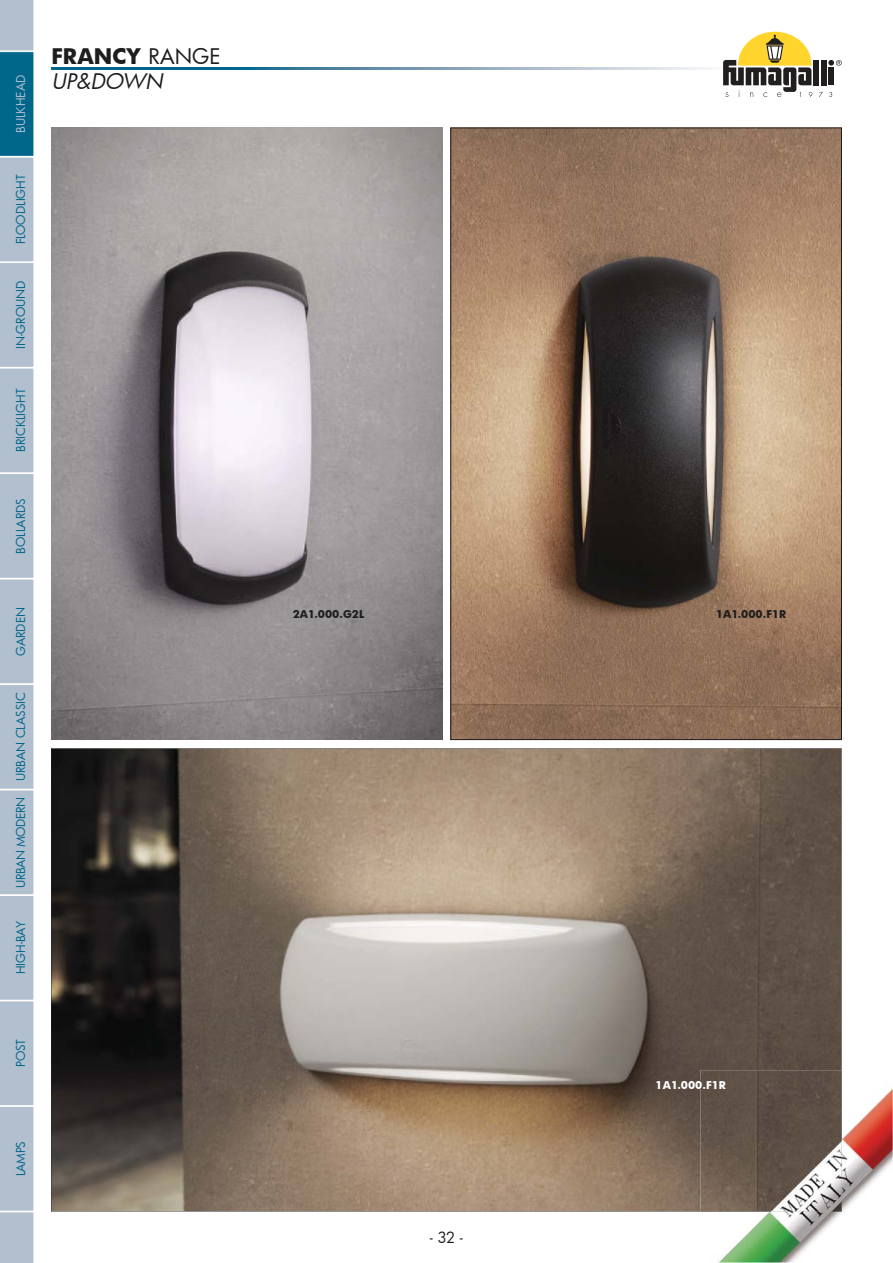
<style>
.page{position:relative;width:893px;height:1263px;background:#fff}
.page>*{position:absolute;margin:0;border:0;box-sizing:border-box;transform-origin:0 0}
.t1{font:700 21px "Futura";color:#1f1d1d}
.t2{font:italic 21px "Futura";color:#1f1d1d}
.t3{font:15px "Futura";color:#1f1d1d}
.t4{font:12px "Futura";color:#00668a}
.t5{font:12px "Futura";letter-spacing:-.03em;color:#00668a}
.t6{font:12px "Futura";color:#b2bfcf}
.t7{font:700 10.5px "Futura";color:#1f1d1d}
.t8{font:700 10.5px "Futura";color:#fff}
.s1{font-weight:400}
</style>
<div class="page">
<svg style="left:51px;top:67px;width:776px;height:3px;background:#6799b1"></svg>
<div style="left:813px;top:60px;width:6px;height:25px;background:#211e1e"></div>
<div style="left:821px;top:60px;width:5px;height:25px;background:#211e1e"></div>
<div style="left:828px;top:67px;width:6px;height:18px;background:#211e1e"></div>
<svg style="left:828px;top:60px;width:14px;height:6px"></svg>
<svg style="left:829px;top:92px;width:3px;height:5px"></svg>
<svg style="left:723px;top:32px;width:89px;height:65px"></svg>
<img style="left:453px;top:130px;width:387px;height:608px">
<svg style="left:51px;top:748px;width:791px;height:464px;background:#7f7163"></svg>
<img style="left:51px;top:128px;width:391px;height:612px">
<img style="left:717px;top:1088px;width:176px;height:175px">
<img style="left:700px;top:1070px;width:142px;height:142px">
<img style="left:700px;top:1080px;width:26px;height:9px">
<svg style="left:0;top:0;width:34px;height:1263px;background:#a4b8ca"></svg>
<p class="t6" style="left:13px;top:133px;width:60px;rotate:-90deg">BULKHEAD</p>
<p class="t4" style="left:13px;top:244px;width:71px;rotate:-90deg">FLOODLIGHT</p>
<p class="t4" style="left:13px;top:349px;width:70px;rotate:-90deg">IN-GROUND</p>
<p class="t4" style="left:13px;top:452px;width:65px;rotate:-90deg">BRICKLIGHT</p>
<p class="t4" style="left:13px;top:554px;width:57px;rotate:-90deg">BOLLARDS</p>
<p class="t4" style="left:13px;top:656px;width:50px;rotate:-90deg">GARDEN</p>
<p class="t4" style="left:13px;top:781px;width:90px;rotate:-90deg">URBAN CLASSIC</p>
<p class="t5" style="left:13px;top:888px;width:93px;rotate:-90deg">URBAN MODERN</p>
<p class="t4" style="left:13px;top:974px;width:55px;rotate:-90deg">HIGH-BAY</p>
<p class="t4" style="left:13px;top:1067px;width:29px;rotate:-90deg">POST</p>
<h1 class="t1" style="left:51px;top:41px;width:171px">FRANCY <span class="s1">RANGE</span></h1>
<h1 class="t2" style="left:51px;top:67px;width:118px">UP&amp;DOWN</h1>
<p class="t4" style="left:13px;top:1176px;width:36px;rotate:-90deg">LAMPS</p>
<p class="t7" style="left:293px;top:606px;width:73px">2A1.000.G2L</p>
<p class="t7" style="left:716px;top:606px;width:72px">1A1.000.F1R</p>
<p class="t3" style="left:430px;top:1227px;width:35px">- 32 -</p>
<p class="t8" style="left:656px;top:1077px;width:72px">1A1.000.F1R</p>
</div>
